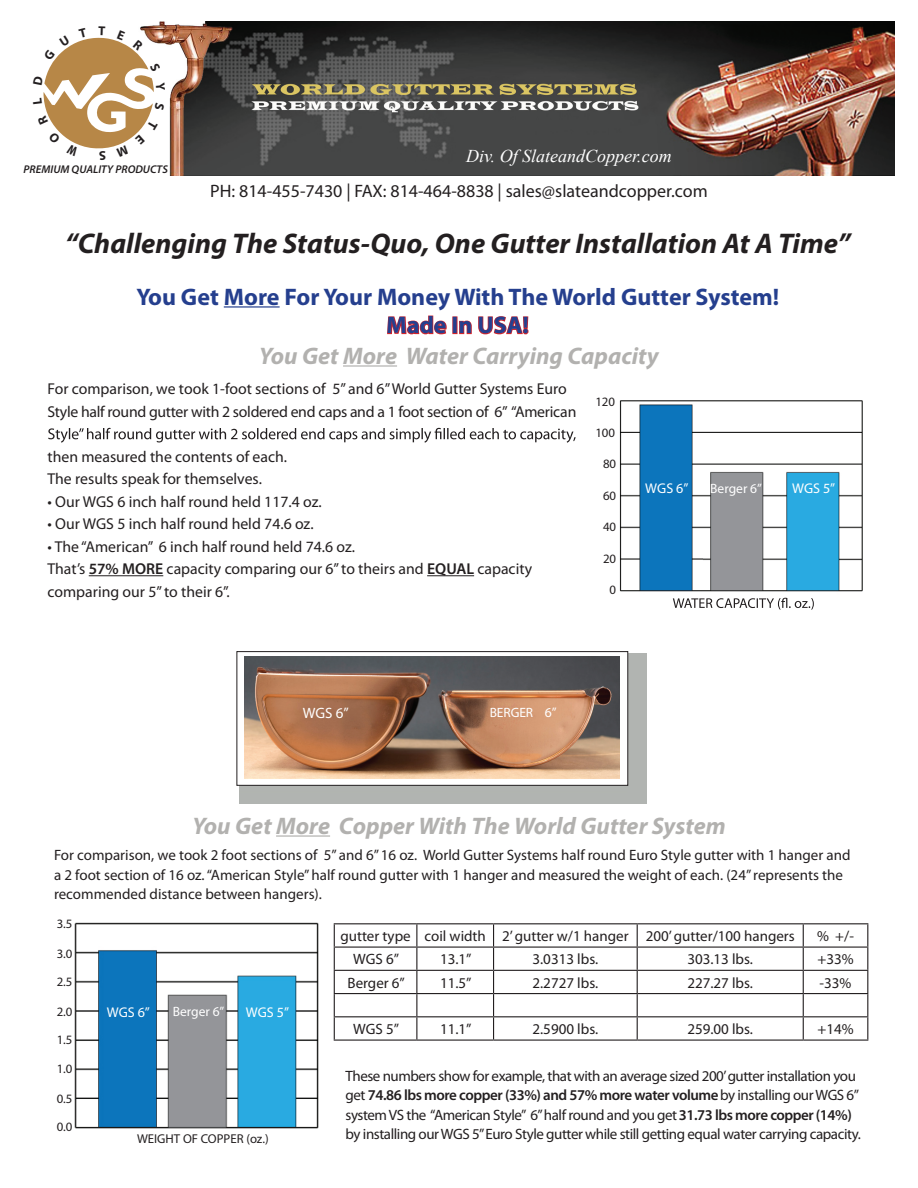
<style>
.page{position:relative;width:918px;height:1188px;background:#fff}
.page>*{position:absolute;margin:0;border:0;box-sizing:border-box;transform-origin:0 0}
.t1{font:italic 700 28.5px "Myriad Pro";color:#231f20}
.t2{font:italic 700 24px "Myriad Pro";color:#b2b1af}
.t3{font:700 24px/28.8px "Myriad Pro";color:#253f8e;text-align:center}
.t4{font:18px "Myriad Pro";color:#231f20}
.t5{font:italic 18px "Times New Roman";color:#fff}
.t6{font:15.75px/22.5px "Myriad Pro";color:#231f20}
.t7{font:15px/19.5px "Myriad Pro";color:#231f20}
.t8{font:15px/19.5px "Myriad Pro";letter-spacing:-.03em;color:#231f20}
.t9{font:15px "Myriad Pro";color:#fff}
.t10{font:14.1px "Myriad Pro";color:#fff}
.t11{font:13.5px "Myriad Pro";color:#fff}
.t12{font:12.9px/28.2px "Myriad Pro";color:#231f20}
.t13{font:italic 600 11.85px "Myriad Pro";color:#231f20}
.t14{font:italic 600 11.25px "Myriad Pro";color:#231f20}
.s1{font-weight:600}
.s2{font-size:13.65px}
</style>
<div class="page">
<img style="left:149px;top:22px;width:745px;height:153px">
<div style="left:24px;top:59px;width:145px;height:121px;background:#fff"></div>
<hr style="left:224px;top:306px;width:56px;height:2px;background:#253f8e">
<svg style="left:387px;top:315px;width:60px;height:20px"></svg>
<div style="left:452px;top:316px;width:6px;height:18px;border:2px solid #d1232a"></div>
<svg style="left:459px;top:316px;width:70px;height:19px"></svg>
<img style="left:619px;top:400px;width:244px;height:192px">
<svg style="left:673px;top:598px;width:141px;height:12px"></svg>
<img style="left:74px;top:922px;width:245px;height:207px">
<hr style="left:89px;top:575px;width:74px;height:1px;background:#231f20">
<hr style="left:427px;top:575px;width:47px;height:1px;background:#231f20">
<svg style="left:48px;top:428px;width:528px;height:15px"></svg>
<hr style="left:276px;top:835px;width:54px;height:2px;background:#b2b1af">
<hr style="left:343px;top:365px;width:54px;height:2px;background:#b2b1af">
<hr style="left:334px;top:923px;width:83px;height:1px;background:#231f20">
<hr style="left:417px;top:923px;width:77px;height:1px;background:#231f20">
<hr style="left:494px;top:923px;width:143px;height:1px;background:#231f20">
<hr style="left:637px;top:923px;width:166px;height:1px;background:#231f20">
<hr style="left:803px;top:923px;width:65px;height:1px;background:#231f20">
<hr style="left:334px;top:947px;width:83px;height:1px;background:#231f20">
<hr style="left:417px;top:947px;width:77px;height:1px;background:#231f20">
<hr style="left:494px;top:947px;width:143px;height:1px;background:#231f20">
<hr style="left:637px;top:947px;width:166px;height:1px;background:#231f20">
<hr style="left:803px;top:947px;width:65px;height:1px;background:#231f20">
<hr style="left:334px;top:970px;width:83px;height:1px;background:#231f20">
<hr style="left:417px;top:970px;width:77px;height:1px;background:#231f20">
<hr style="left:494px;top:970px;width:143px;height:1px;background:#231f20">
<hr style="left:637px;top:970px;width:166px;height:1px;background:#231f20">
<hr style="left:803px;top:970px;width:65px;height:1px;background:#231f20">
<hr style="left:334px;top:993px;width:83px;height:1px;background:#231f20">
<hr style="left:417px;top:993px;width:77px;height:1px;background:#231f20">
<hr style="left:494px;top:993px;width:143px;height:1px;background:#231f20">
<hr style="left:637px;top:993px;width:166px;height:1px;background:#231f20">
<hr style="left:803px;top:993px;width:65px;height:1px;background:#231f20">
<hr style="left:334px;top:1016px;width:83px;height:1px;background:#231f20">
<svg style="left:334px;top:924px;width:1px;height:116px"></svg>
<hr style="left:417px;top:1016px;width:77px;height:1px;background:#231f20">
<svg style="left:416px;top:924px;width:1px;height:116px"></svg>
<hr style="left:494px;top:1016px;width:143px;height:1px;background:#231f20">
<svg style="left:493px;top:924px;width:1px;height:116px"></svg>
<hr style="left:637px;top:1016px;width:166px;height:1px;background:#231f20">
<svg style="left:637px;top:924px;width:1px;height:116px"></svg>
<hr style="left:803px;top:1016px;width:65px;height:1px;background:#231f20">
<svg style="left:803px;top:924px;width:1px;height:116px"></svg>
<svg style="left:867px;top:924px;width:1px;height:116px"></svg>
<hr style="left:334px;top:1040px;width:83px;height:1px;background:#231f20">
<hr style="left:417px;top:1040px;width:77px;height:1px;background:#231f20">
<hr style="left:494px;top:1040px;width:143px;height:1px;background:#231f20">
<hr style="left:637px;top:1040px;width:166px;height:1px;background:#231f20">
<hr style="left:803px;top:1040px;width:65px;height:1px;background:#231f20">
<div style="left:239px;top:654px;width:408px;height:150px;background:#b1b4b1"></div>
<svg style="left:239px;top:654px;width:387px;height:130px;background:#edebe8"></svg>
<div style="left:237px;top:651px;width:391px;height:135px;border:1px solid #231f20"></div>
<img style="left:244px;top:657px;width:375px;height:121px">
<svg style="left:43px;top:26px;width:122px;height:123px"></svg>
<p class="t14" style="left:24px;top:162px;width:146px">PREMIUM QUALITY PRODUCTS</p>
<p class="t13" style="left:22px;top:165px;width:154px">PREMIUM QUALITY PRODUCTS</p>
<p class="t5" style="left:466px;top:144px;width:207px">Div. Of SlateandCopper.com</p>
<p class="t4" style="left:210px;top:180px;width:499px">PH: 814-455-7430 | FAX: 814-464-8838 | sales@slateandcopper.com</p>
<h1 class="t1" style="left:65px;top:224px;width:787px">“Challenging The Status-Quo, One Gutter Installation At A Time”</h1>
<h2 class="t3" style="left:136px;top:281px;width:644px">You Get More For Your Money With The World Gutter System!<br>Made In USA!</h2>
<h2 class="t2" style="left:259px;top:340px;width:401px">You Get More Water Carrying Capacity</h2>
<p class="t6" style="left:48px;top:377px;width:531px">For comparison, we took 1-foot sections of 5” and 6”World Gutter Systems Euro<br>Style half round gutter with 2 soldered end caps and a 1 foot section of 6” “American</p>
<p class="t6" style="left:48px;top:445px;width:241px">then measured the contents of each.<br>The results speak for themselves.</p>
<p class="t6" style="left:48px;top:490px;width:276px">• Our WGS 6 inch half round held 117.4 oz.</p>
<p class="t6" style="left:48px;top:512px;width:268px">• Our WGS 5 inch half round held 74.6 oz.</p>
<p class="t6" style="left:48px;top:535px;width:486px">• The “American” 6 inch half round held 74.6 oz.<br>That’s <span class="s1">57% MORE</span> capacity comparing our 6”to theirs and <span class="s1">EQUAL</span> capacity comparing our 5”to their 6”.</p>
<p class="t12" style="left:595px;top:387px;width:21px">120</p>
<p class="t12" style="left:595px;top:418px;width:21px">100</p>
<p class="t12" style="left:603px;top:449px;width:15px">80</p>
<p class="t12" style="left:603px;top:481px;width:15px">60</p>
<p class="t12" style="left:603px;top:512px;width:15px">40</p>
<p class="t12" style="left:603px;top:544px;width:15px">20</p>
<p class="t12" style="left:610px;top:575px;width:8px">0</p>
<p class="t10" style="left:645px;top:480px;width:45px">WGS 6”</p>
<p class="t11" style="left:710px;top:480px;width:53px">Berger 6”</p>
<p class="t10" style="left:792px;top:480px;width:45px">WGS 5”</p>
<p class="t9" style="left:303px;top:704px;width:47px">WGS 6”</p>
<p class="t11" style="left:490px;top:705px;width:68px">BERGER <span class="s2">6”</span></p>
<h2 class="t2" style="left:192px;top:810px;width:535px">You Get More Copper With The World Gutter System</h2>
<p class="t7" style="left:54px;top:845px;width:798px">For comparison, we took 2 foot sections of 5” and 6” 16 oz. World Gutter Systems half round Euro Style gutter with 1 hanger and a 2 foot section of 16 oz.“American Style” half round gutter with 1 hanger and measured the weight of each. (24”represents the recommended distance between hangers).</p>
<p class="t7" style="left:340px;top:926px;width:456px">gutter type coil width 2’ gutter w/1 hanger 200’ gutter/100 hangers</p>
<p class="t7" style="left:817px;top:926px;width:38px">% +/-</p>
<p class="t7" style="left:353px;top:949px;width:47px">WGS 6”</p>
<p class="t7" style="left:440px;top:949px;width:33px">13.1”</p>
<p class="t7" style="left:533px;top:949px;width:67px">3.0313 lbs.</p>
<p class="t7" style="left:687px;top:949px;width:67px">303.13 lbs.</p>
<p class="t7" style="left:817px;top:949px;width:38px">+33%</p>
<p class="t7" style="left:347px;top:973px;width:59px">Berger 6”</p>
<p class="t7" style="left:440px;top:973px;width:33px">11.5”</p>
<p class="t7" style="left:533px;top:973px;width:67px">2.2727 lbs.</p>
<p class="t7" style="left:687px;top:973px;width:67px">227.27 lbs.</p>
<p class="t7" style="left:820px;top:973px;width:33px">-33%</p>
<p class="t7" style="left:353px;top:1019px;width:47px">WGS 5”</p>
<p class="t7" style="left:440px;top:1019px;width:33px">11.1”</p>
<p class="t7" style="left:533px;top:1019px;width:67px">2.5900 lbs.</p>
<p class="t7" style="left:687px;top:1019px;width:67px">259.00 lbs.</p>
<p class="t7" style="left:817px;top:1019px;width:38px">+14%</p>
<p class="t12" style="left:57px;top:910px;width:17px">3.5</p>
<p class="t12" style="left:57px;top:939px;width:17px">3.0<br>2.5</p>
<p class="t10" style="left:107px;top:1003px;width:45px">WGS 6”</p>
<p class="t11" style="left:173px;top:1003px;width:53px">Berger 6”</p>
<p class="t10" style="left:246px;top:1003px;width:45px">WGS 5”</p>
<p class="t12" style="left:57px;top:997px;width:17px">2.0</p>
<p class="t12" style="left:57px;top:1025px;width:17px">1.5</p>
<p class="t12" style="left:57px;top:1055px;width:17px">1.0</p>
<p class="t12" style="left:57px;top:1084px;width:17px">0.5</p>
<p class="t12" style="left:57px;top:1112px;width:17px">0.0</p>
<p class="t12" style="left:137px;top:1124px;width:133px">WEIGHT OF COPPER (oz.)</p>
<p class="t8" style="left:346px;top:1066px;width:517px">These numbers show for example, that with an average sized 200’ gutter installation you get <span class="s1">74.86 lbs more copper (33%) and 57% more water volume</span>by installing ourWGS 6” systemVS the “American Style” 6” half round and you get<span class="s1">31.73 lbs more copper (14%) </span>by installing ourWGS 5”Euro Style gutter while still getting equal water carrying capacity.</p>
</div>
